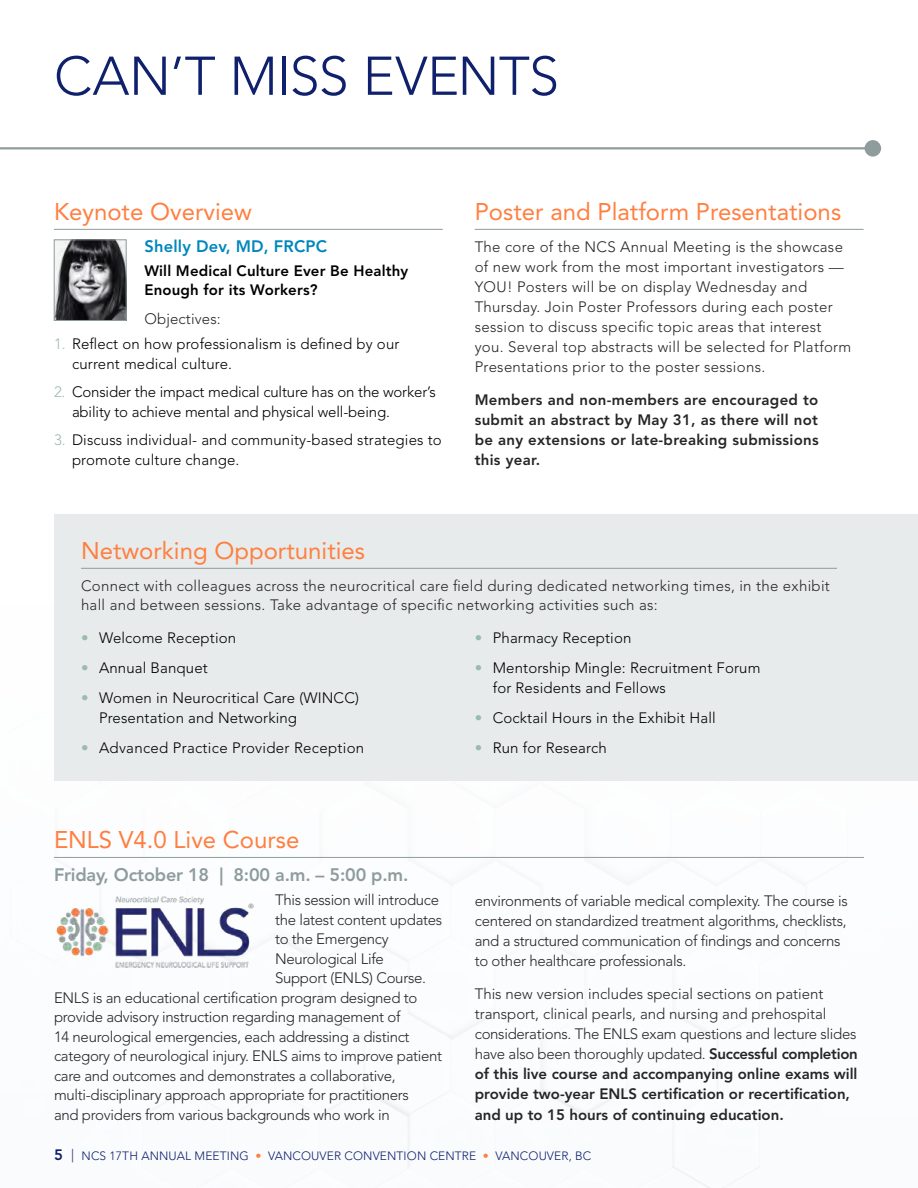
<style>
.page{position:relative;width:918px;height:1188px;background:#fff}
.page>*{position:absolute;margin:0;border:0;box-sizing:border-box;transform-origin:0 0}
.t1{font:300 54px "Avenir LT Std";letter-spacing:-.015em;color:#0f206c}
.Subhead{font:24px "Avenir LT Std";color:#ff7f40}
.Subhead2{font:800 18px "Avenir LT Std";letter-spacing:-.01em;color:#8e9c9c}
.keynote_speaker_name{font:800 16.5px "Avenir LT Std";letter-spacing:.01em;color:#0187bc}
.Body{font:300 15px/20.1px "Avenir LT Std";letter-spacing:-.02em;color:#262626}
.Body-2{font:300 15px/20px "Avenir LT Std";letter-spacing:.02em;color:#262626}
.t2{font:300 15px/19.5px "Avenir LT Std";letter-spacing:.01em;color:#000}
.Body-3{font:300 15px/20px "Avenir LT Std";color:#262626}
.Body-4{font:800 15px/20px "Avenir LT Std";letter-spacing:.02em;color:#262626;text-align:justify}
.t3{font:300 15px/19.5px "Avenir LT Std";letter-spacing:-.01em;color:#000}
.keynote_topic{font:800 15px/19.5px "Avenir LT Std";letter-spacing:.01em;color:#000}
.Body-5{font:300 15px "Avenir LT Std";letter-spacing:.01em;color:#262626}
.t4{font:300 12px "Avenir LT Std";letter-spacing:.01em;color:#0f206c}
.s1{color:#99bcab}
.s2{font-weight:800}
.s3{font-weight:800;font-size:15px}
.s4{font-size:13.5px}
.s5{font-weight:400;color:#ff7f40}
</style>
<div class="page">
<hr style="left:0;top:147px;width:881px;height:2px;background:#8e9c9c">
<div style="left:865px;top:140px;width:16px;height:17px;background:#8e9c9c;border-radius:50%"></div>
<hr style="left:54px;top:229px;width:389px;height:1px;background:#8e9c9c">
<img style="left:56px;top:242px;width:68px;height:77px">
<div style="left:54px;top:240px;width:72px;height:81px;border:1px solid #8e9c9c"></div>
<div style="left:54px;top:514px;width:864px;height:267px;background:#e8ebeb"></div>
<hr style="left:81px;top:568px;width:756px;height:1px;background:#8e9c9c">
<hr style="left:475px;top:229px;width:389px;height:1px;background:#8e9c9c">
<hr style="left:54px;top:857px;width:810px;height:1px;background:#8e9c9c">
<img style="left:54px;top:894px;width:203px;height:76px">
<p class="t1" style="left:54px;top:44px;width:507px">CAN’T MISS EVENTS</p>
<p class="Subhead" style="left:54px;top:198px;width:199px">Keynote Overview</p>
<p class="keynote_speaker_name" style="left:145px;top:236px;width:184px">Shelly Dev, MD, FRCPC</p>
<p class="keynote_topic" style="left:144px;top:261px;width:265px">Will Medical Culture Ever Be Healthy<br>Enough for its Workers?</p>
<p class="Body-5" style="left:144px;top:310px;width:78px">Objectives:</p>
<p class="t2" style="left:72px;top:334px;width:329px;text-indent:-18px"><span class="s1">1.</span> Reflect on how professionalism is defined by our current medical culture.</p>
<p class="t3" style="left:72px;top:382px;width:365px;text-indent:-18px"><span class="s1">2.</span> Consider the impact medical culture has on the worker’s ability to achieve mental and physical well-being.</p>
<p class="t2" style="left:72px;top:430px;width:371px;text-indent:-18px"><span class="s1">3.</span> Discuss individual- and community-based strategies to promote culture change.</p>
<p class="Subhead" style="left:475px;top:198px;width:368px">Poster and Platform Presentations</p>
<p class="Body-2" style="left:475px;top:237px;width:378px">The core of the NCS Annual Meeting is the showcase of new work from the most important investigators — YOU! Posters will be on display Wednesday and Thursday. Join Poster Professors during each poster session to discuss specific topic areas that interest you. Several top abstracts will be selected for Platform Presentations prior to the poster sessions.</p>
<p class="Body-4" style="left:475px;top:390px;width:346px">Members and non-members are encouraged to submit an abstract by May 31, as there will not be any extensions or late-breaking submissions this year.</p>
<p class="Subhead" style="left:81px;top:537px;width:286px">Networking Opportunities</p>
<p class="Body-2" style="left:81px;top:576px;width:750px;line-height:19.5px">Connect with colleagues across the neurocritical care field during dedicated networking times, in the exhibit hall and between sessions. Take advantage of specific networking activities such as:</p>
<p class="t2" style="left:81px;top:628px;width:157px"><span class="s1">•</span> Welcome Reception</p>
<p class="t2" style="left:81px;top:658px;width:128px"><span class="s1">•</span> Annual Banquet</p>
<p class="t2" style="left:99px;top:688px;width:261px;text-indent:-18px"><span class="s1">•</span> Women in Neurocritical Care (WINCC)<br>Presentation and Networking</p>
<p class="t2" style="left:81px;top:738px;width:285px"><span class="s1">•</span> Advanced Practice Provider Reception</p>
<p class="t2" style="left:475px;top:628px;width:158px"><span class="s1">•</span> Pharmacy Reception</p>
<p class="t2" style="left:493px;top:658px;width:269px;text-indent:-18px"><span class="s1">•</span> Mentorship Mingle: Recruitment Forum for Residents and Fellows</p>
<p class="t2" style="left:475px;top:708px;width:243px"><span class="s1">•</span> Cocktail Hours in the Exhibit Hall</p>
<p class="t2" style="left:475px;top:738px;width:133px"><span class="s1">•</span> Run for Research</p>
<p class="Subhead" style="left:54px;top:826px;width:247px">ENLS V4.0 Live Course</p>
<p class="Subhead2" style="left:54px;top:864px;width:356px">Friday, October 18 | 8:00 a.m. – 5:00 p.m.</p>
<p class="Body" style="left:275px;top:890px;width:166px">This session will introduce</p>
<p class="Body" style="left:275px;top:910px;width:169px">the latest content updates</p>
<p class="Body" style="left:275px;top:929px;width:115px">to the Emergency</p>
<p class="Body" style="left:275px;top:949px;width:110px">Neurological Life</p>
<p class="Body" style="left:275px;top:968px;width:153px">Support (ENLS) Course.</p>
<p class="Body" style="left:54px;top:988px;width:365px">ENLS is an educational certification program designed to</p>
<p class="Body" style="left:54px;top:1007px;width:348px">provide advisory instruction regarding management of</p>
<p class="Body" style="left:54px;top:1027px;width:357px">14 neurological emergencies, each addressing a distinct</p>
<p class="Body" style="left:54px;top:1046px;width:390px">category of neurological injury. ENLS aims to improve patient</p>
<p class="Body" style="left:54px;top:1066px;width:343px">care and outcomes and demonstrates a collaborative,</p>
<p class="Body" style="left:54px;top:1085px;width:356px">multi-disciplinary approach appropriate for practitioners</p>
<p class="Body" style="left:54px;top:1105px;width:337px">and providers from various backgrounds who work in</p>
<p class="Body" style="left:475px;top:891px;width:375px">environments of variable medical complexity. The course is centered on standardized treatment algorithms, checklists, and a structured communication of findings and concerns to other healthcare professionals.</p>
<p class="Body-3" style="left:475px;top:984px;width:385px">This new version includes special sections on patient transport, clinical pearls, and nursing and prehospital considerations. The ENLS exam questions and lecture slides have also been thoroughly updated. <span class="s2">Successful completion of this live course and accompanying online exams will provide two-year ENLS certification or recertification, and up to 15 hours of continuing education.</span></p>
<p class="t4" style="left:54px;top:1149px;width:539px"><span class="s3">5</span> <span class="s4">|</span> NCS 17TH ANNUAL MEETING <span class="s5">•</span> VANCOUVER CONVENTION CENTRE <span class="s5">•</span> VANCOUVER, BC</p>
</div>
